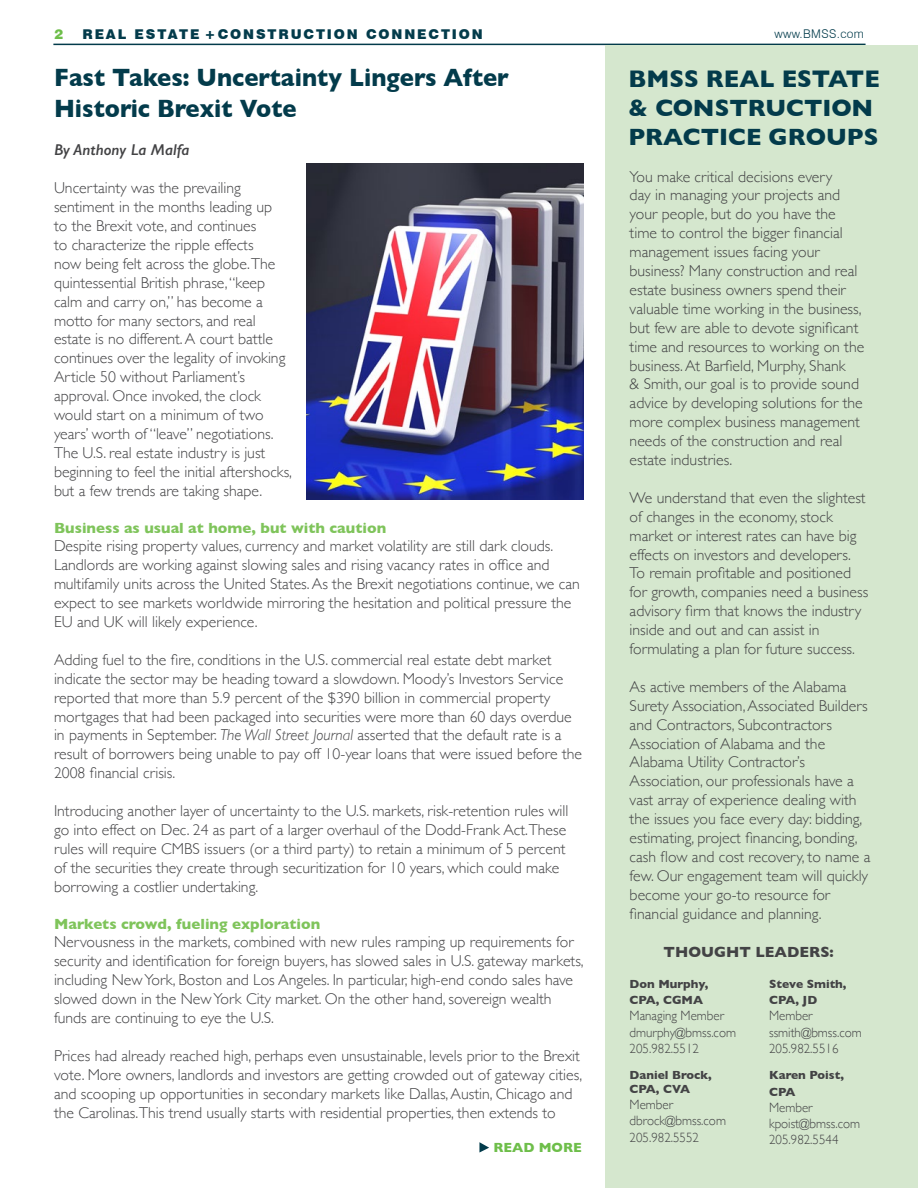
<style>
.page{position:relative;width:918px;height:1188px;background:#fff}
.page>*{position:absolute;margin:0;border:0;box-sizing:border-box;transform-origin:0 0}
.t1{font:700 25.5px/30.6px "Gill Sans";color:#033b4b;scale:.93 1}
.t2{font:700 24.45px "Gill Sans";color:#033b4b}
.t3{font:700 24px/28.8px "Gill Sans";color:#033b4b}
.t4{font:300 15.75px/18.9px "Gill Sans";color:#434345}
.t5{font:italic 600 15.75px "Gill Sans";color:#434345}
.t6{font:700 15px "Gill Sans";color:#7fc45b}
.t7{font:700 15px "Gill Sans";color:#434345}
.t8{font:300 13.5px/16.2px "Gill Sans";color:#434345;scale:.96 1}
.t9{font:900 13.5px "Swiss 721 BT";letter-spacing:.14em;color:#033b4b}
.t10{font:700 13.5px "Gill Sans";color:#6ebe4a}
.t11{font:900 13.5px "Swiss 721 BT";color:#6ebe4a}
.t12{font:700 12px/16.2px "Gill Sans";color:#434345}
.t13{font:300 12px "Swiss 721 BT";letter-spacing:.03em;color:#033b4b}
.s1{font-style:italic}
</style>
<div class="page">
<hr style="left:53px;top:44px;width:813px;height:1px;background:#033b4b">
<div style="left:606px;top:45px;width:312px;height:1143px;background:#d5e7ce"></div>
<img style="left:306px;top:164px;width:277px;height:336px">
<svg style="left:479px;top:1142px;width:10px;height:11px"></svg>
<p class="t11" style="left:54px;top:26px;width:10px">2</p>
<p class="t9" style="left:82px;top:26px;width:402px">REAL ESTATE + CONSTRUCTION CONNECTION</p>
<p class="t13" style="left:774px;top:27px;width:91px">www.BMSS.com</p>
<h1 class="t1" style="left:54px;top:62px;width:491px">Fast Takes: Uncertainty Lingers After<br>Historic Brexit Vote</h1>
<p class="t5" style="left:54px;top:141px;width:137px">By Anthony La Malfa</p>
<p class="t4" style="left:54px;top:178px;width:240px">Uncertainty was the prevailing sentiment in the months leading up<br>to the Brexit vote, and continues<br>to characterize the ripple effects<br>now being felt across the globe.The quintessential British phrase, “keep calm and carry on,” has become a motto for many sectors, and real estate is no different. A court battle continues over the legality of invoking Article 50 without Parliament’s approval. Once invoked, the clock would start on a minimum of two years’ worth of “leave” negotiations.<br>The U.S. real estate industry is just beginning to feel the initial aftershocks, but a few trends are taking shape.</p>
<p class="t6" style="left:54px;top:516px;width:334px">Business as usual at home, but with caution</p>
<p class="t4" style="left:54px;top:536px;width:527px">Despite rising property values, currency and market volatility are still dark clouds.<br>Landlords are working against slowing sales and rising vacancy rates in office and multifamily units across the United States. As the Brexit negotiations continue, we can expect to see markets worldwide mirroring the hesitation and political pressure the EU and UK will likely experience.</p>
<p class="t4" style="left:54px;top:649px;width:530px">Adding fuel to the fire, conditions in the U.S. commercial real estate debt market indicate the sector may be heading toward a slowdown. Moody’s Investors Service reported that more than 5.9 percent of the $390 billion in commercial property mortgages that had been packaged into securities were more than 60 days overdue in payments in September. <span class="s1">The Wall Street Journal</span> asserted that the default rate is a result of borrowers being unable to pay off 10-year loans that were issued before the 2008 financial crisis.</p>
<p class="t4" style="left:54px;top:801px;width:516px">Introducing another layer of uncertainty to the U.S. markets, risk-retention rules will go into effect on Dec. 24 as part of a larger overhaul of the Dodd-Frank Act.These rules will require CMBS issuers (or a third party) to retain a minimum of 5 percent of the securities they create through securitization for 10 years, which could make borrowing a costlier undertaking.</p>
<p class="t6" style="left:54px;top:912px;width:268px">Markets crowd, fueling exploration</p>
<p class="t4" style="left:54px;top:932px;width:531px">Nervousness in the markets, combined with new rules ramping up requirements for security and identification for foreign buyers, has slowed sales in U.S. gateway markets, including New York, Boston and Los Angeles. In particular, high-end condo sales have slowed down in the New York City market. On the other hand, sovereign wealth funds are continuing to eye the U.S.</p>
<p class="t4" style="left:54px;top:1045px;width:530px">Prices had already reached high, perhaps even unsustainable, levels prior to the Brexit vote. More owners, landlords and investors are getting crowded out of gateway cities, and scooping up opportunities in secondary markets like Dallas, Austin, Chicago and the Carolinas.This trend usually starts with residential properties, then extends to</p>
<p class="t10" style="left:494px;top:1137px;width:90px">READ MORE</p>
<h2 class="t2" style="left:628px;top:59px;width:253px">BMSS REAL ESTATE</h2>
<h3 class="t3" style="left:628px;top:93px;width:251px">&amp; CONSTRUCTION<br>PRACTICE GROUPS</h3>
<p class="t4" style="left:630px;top:166px;width:236px">You make critical decisions every<br>day in managing your projects and your people, but do you have the time to control the bigger financial management issues facing your business? Many construction and real estate business owners spend their valuable time working in the business, but few are able to devote significant time and resources to working on the business. At Barfield, Murphy, Shank<br>&amp; Smith, our goal is to provide sound advice by developing solutions for the more complex business management needs of the construction and real estate industries.</p>
<p class="t4" style="left:630px;top:487px;width:240px">We understand that even the slightest of changes in the economy, stock market or interest rates can have big effects on investors and developers.<br>To remain profitable and positioned for growth, companies need a business advisory firm that knows the industry inside and out and can assist in formulating a plan for future success.</p>
<p class="t4" style="left:630px;top:676px;width:242px">As active members of the Alabama Surety Association, Associated Builders and Contractors, Subcontractors Association of Alabama and the Alabama Utility Contractor’s Association, our professionals have a vast array of experience dealing with the issues you face every day: bidding, estimating, project financing, bonding, cash flow and cost recovery, to name a few. Our engagement team will quickly become your go-to resource for financial guidance and planning.</p>
<p class="t7" style="left:664px;top:940px;width:172px">THOUGHT LEADERS:</p>
<p class="t12" style="left:630px;top:975px;width:80px">Don Murphy,<br>CPA, CGMA</p>
<p class="t8" style="left:630px;top:1007px;width:112px">Managing Member dmurphy@bmss.com<br>205.982.5512</p>
<p class="t12" style="left:630px;top:1068px;width:84px;line-height:13.5px">Daniel Brock,<br>CPA, CVA</p>
<p class="t8" style="left:630px;top:1096px;width:102px">Member dbrock@bmss.com<br>205.982.5552</p>
<p class="t12" style="left:769px;top:975px;width:79px">Steve Smith,<br>CPA, JD</p>
<p class="t8" style="left:769px;top:1007px;width:98px">Member ssmith@bmss.com<br>205.982.5516</p>
<p class="t12" style="left:769px;top:1067px;width:76px">Karen Poist,<br>CPA</p>
<p class="t8" style="left:769px;top:1099px;width:96px">Member kpoist@bmss.com<br>205.982.5544</p>
</div>
